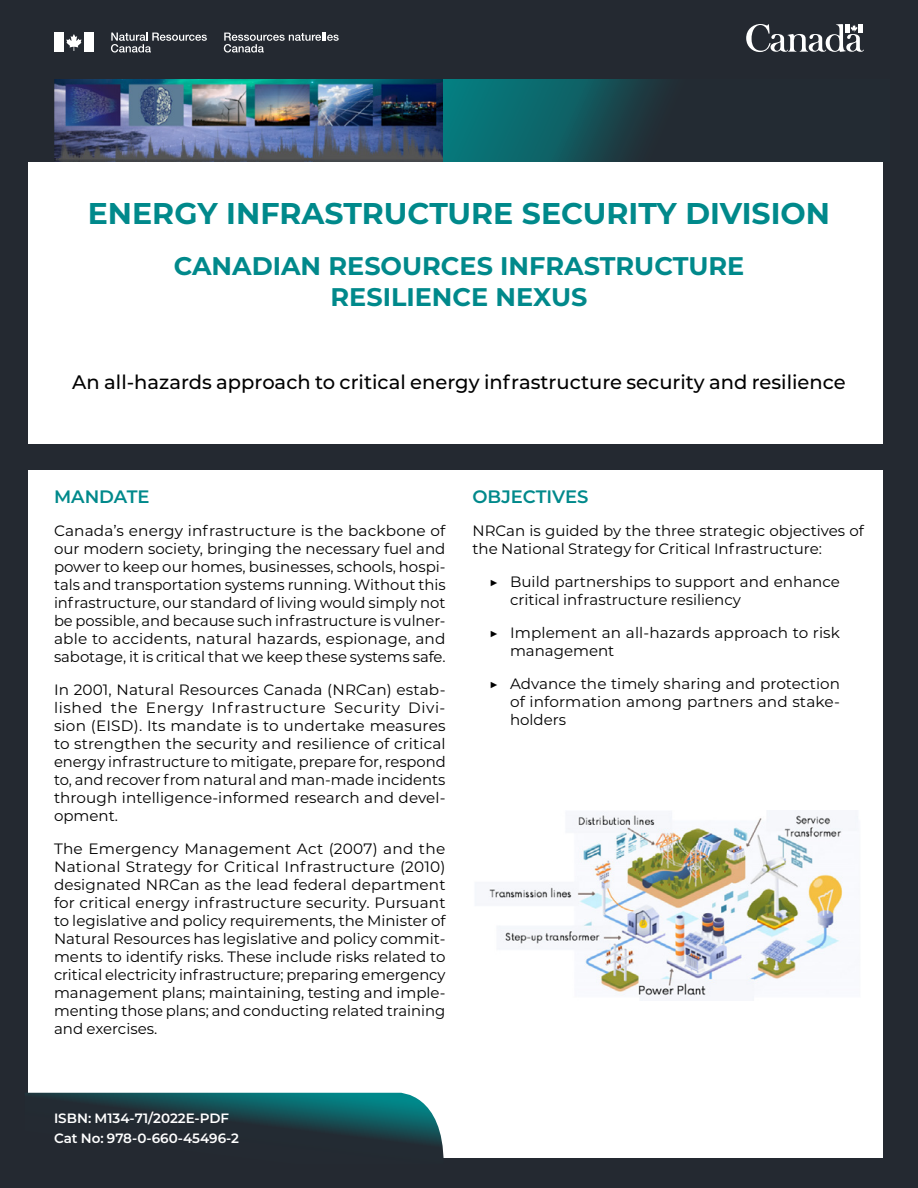
<style>
.page{position:relative;width:918px;height:1188px;background:#242931}
.page>*{position:absolute;margin:0;border:0;box-sizing:border-box;transform-origin:0 0}
.Header_1_pg1{font:700 30px "Montserrat";color:#00898b}
.Header_2_pg1{font:700 25.5px/30.6px "Montserrat";color:#00898b;text-align:center}
.subtitle_pg1_black{font:500 19.5px "Montserrat";color:#000}
.sub_header{font:600 18px "Montserrat";color:#00898b}
.bodycopy{font:15px/18px "Montserrat";color:#000;text-align:justify}
.bullets{font:15px/18px "Montserrat";letter-spacing:.005em;color:#000}
.Document_code{font:600 13.5px "Montserrat";color:#fff}
.s1{font-weight:300}
</style>
<div class="page">
<div style="left:28px;top:44px;width:856px;height:1114px;background:#fff"></div>
<div style="left:24px;top:38px;width:866px;height:46px;background:#242931"></div>
<div style="left:24px;top:444px;width:866px;height:26px;background:#242931"></div>
<svg style="left:25px;top:1093px;width:419px;height:65px;background:#214248"></svg>
<svg style="left:66px;top:34px;width:16px;height:17px"></svg>
<div style="left:54px;top:33px;width:10px;height:19px;background:#fff"></div>
<div style="left:84px;top:33px;width:10px;height:19px;background:#fff"></div>
<svg style="left:224px;top:33px;width:115px;height:20px"></svg>
<svg style="left:111px;top:33px;width:96px;height:20px"></svg>
<svg style="left:746px;top:24px;width:118px;height:28px"></svg>
<svg style="left:28px;top:79px;width:856px;height:83px;background:#1a4248"></svg>
<img style="left:475px;top:810px;width:383px;height:190px">
<img style="left:54px;top:79px;width:389px;height:83px">
<h1 class="Header_1_pg1" style="left:88px;top:191px;width:744px">ENERGY INFRASTRUCTURE SECURITY DIVISION</h1>
<h1 class="Header_2_pg1" style="left:174px;top:250px;width:572px">CANADIAN RESOURCES INFRASTRUCTURE<br>RESILIENCE NEXUS</h1>
<h2 class="subtitle_pg1_black" style="left:72px;top:368px;width:775px">An all-hazards approach to critical energy infrastructure security and resilience</h2>
<h2 class="sub_header" style="left:54px;top:484px;width:97px">MANDATE</h2>
<p class="bodycopy" style="left:54px;top:522px;width:393px">Canada’s energy infrastructure is the backbone of our modern society, bringing the necessary fuel and power to keep our homes, businesses, schools, hospi&shy;tals and transportation systems running. Without this infrastructure, our standard of living would simply not be possible, and because such infrastructure is vulner&shy;able to accidents, natural hazards, espionage, and sabotage, it is critical that we keep these systems safe.</p>
<p class="bodycopy" style="left:54px;top:681px;width:393px">In 2001, Natural Resources Canada (NRCan) estab&shy;lished the Energy Infrastructure Security Divi&shy;sion (EISD). Its mandate is to undertake measures to strengthen the security and resilience of critical energy infrastructure to mitigate, prepare for, respond to, and recover from natural and man-made incidents through intelligence-informed research and devel&shy;opment.</p>
<p class="bodycopy" style="left:54px;top:840px;width:393px">The Emergency Management Act (2007) and the National Strategy for Critical Infrastructure (2010) designated NRCan as the lead federal department for critical energy infrastructure security. Pursuant to legislative and policy requirements, the Minister of Natural Resources has legislative and policy commit&shy;ments to identify risks. These include risks related to critical electricity infrastructure; preparing emergency management plans; maintaining, testing and imple&shy;menting those plans; and conducting related training and exercises.</p>
<h2 class="sub_header" style="left:472px;top:484px;width:118px">OBJECTIVES</h2>
<p class="bodycopy" style="left:472px;top:522px;width:393px">NRCan is guided by the three strategic objectives of the National Strategy for Critical Infrastructure:</p>
<p class="bullets" style="left:510px;top:573px;width:332px;text-indent:-21px"><span class="s1">▶</span> Build partnerships to support and enhance critical infrastructure resiliency</p>
<p class="bullets" style="left:510px;top:624px;width:332px;text-indent:-21px"><span class="s1">▶</span> Implement an all-hazards approach to risk management</p>
<p class="bullets" style="left:510px;top:675px;width:332px;text-align:justify;text-indent:-21px"><span class="s1">▶</span> Advance the timely sharing and protection of information among partners and stake&shy;holders</p>
<p class="Document_code" style="left:54px;top:1108px;width:177px">ISBN: M134-71/2022E-PDF</p>
<p class="Document_code" style="left:54px;top:1129px;width:187px">Cat No: 978-0-660-45496-2</p>
</div>
